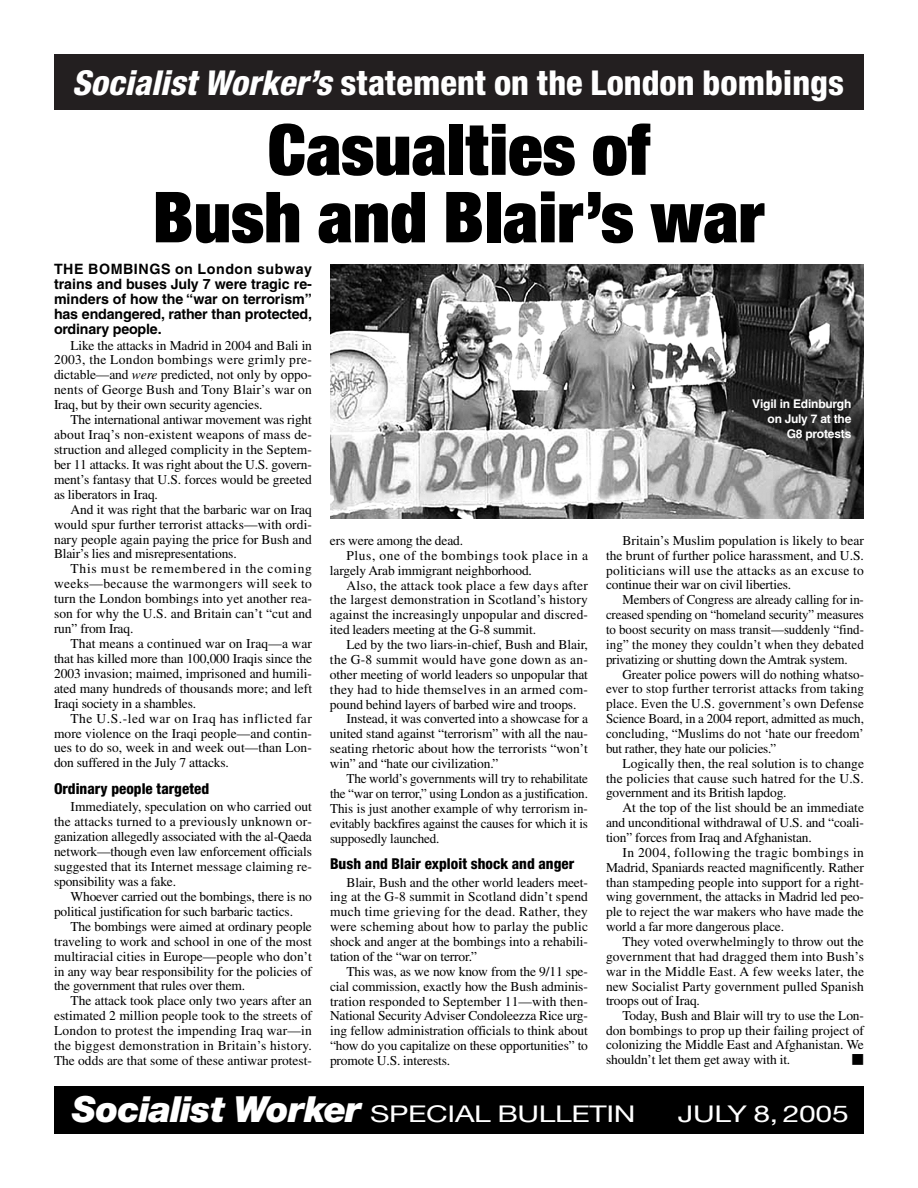
<style>
.page{position:relative;width:918px;height:1188px;background:#fff}
.page>*{position:absolute;margin:0;border:0;box-sizing:border-box;transform-origin:0 0}
.t1{font:900 expanded 70.5px/67.5px "Helvetica Neue";letter-spacing:.01em;color:#000;text-align:center}
.t2{font:italic 900 36px "Helvetica Neue";letter-spacing:-.025em;color:#fff}
.t3{font:800 condensed 34.35px "Helvetica Neue";letter-spacing:.005em;color:#fff}
.t4{font:23.1px "Helvetica Neue";letter-spacing:-.01em;color:#fff;scale:1.3 1}
.t5{font:800 condensed 15px "Helvetica Neue";color:#000}
.t6{font:700 14.25px/14.9px "Helvetica";letter-spacing:-.01em;color:#000;text-align:justify}
.t7{font:13.5px/14.9px "Times";letter-spacing:-.01em;color:#000;text-align:justify}
.t8{font:13.5px/14.9px "Times";letter-spacing:-.01em;color:#000;text-align:justify;scale:.96 1}
.t9{font:13.5px "Times";letter-spacing:.02em;color:#000}
.t10{font:13.5px "Times";letter-spacing:.015em;color:#000}
.t11{font:13.5px "Times";letter-spacing:.045em;color:#000}
.t12{font:13.5px "Universal Newswith Comm Pi";color:#000}
.t13{font:700 12px/15px "Helvetica";letter-spacing:-.015em;color:#fff;text-align:right}
.s1{font-style:italic}
.s2{font-weight:400;font-style:normal;font-size:23.1px}
</style>
<div class="page">
<div style="left:54px;top:54px;width:810px;height:56px;background:#231f20"></div>
<img style="left:330px;top:264px;width:534px;height:255px">
<div style="left:54px;top:1086px;width:810px;height:48px;background:#000"></div>
<h3 class="t3" style="left:72px;top:71px;width:774px"><span class="s1">Socialist Worker’s</span> statement on the London bombings</h3>
<h1 class="t1" style="left:153px;top:124px;width:613px">Casualties of<br>Bush and Blair’s war</h1>
<p class="t6" style="left:54px;top:263px;width:260px">THE BOMBINGS on London subway trains and buses July 7 were tragic re&shy;minders of how the “war on terrorism” has endangered, rather than protected, ordinary people.</p>
<p class="t7" style="left:54px;top:339px;width:260px;text-indent:16px">Like the attacks in Madrid in 2004 and Bali in 2003, the London bombings were grimly pre&shy;dictable—and <span class="s1">were</span> predicted, not only by oppo&shy;nents of George Bush and Tony Blair’s war on Iraq, but by their own security agencies.</p>
<p class="t7" style="left:54px;top:414px;width:260px;text-indent:16px">The international antiwar movement was right about Iraq’s non-existent weapons of mass de&shy;struction and alleged complicity in the Septem&shy;ber 11 attacks. It was right about the U.S. govern&shy;ment’s fantasy that U.S. forces would be greeted as liberators in Iraq.</p>
<p class="t7" style="left:54px;top:503px;width:260px;text-indent:16px">And it was right that the barbaric war on Iraq would spur further terrorist attacks—with ordi&shy;nary people again paying the price for Bush and Blair’s lies and misrepresentations.</p>
<p class="t7" style="left:54px;top:563px;width:260px;text-indent:16px">This must be remembered in the coming weeks—because the warmongers will seek to turn the London bombings into yet another rea&shy;son for why the U.S. and Britain can’t “cut and run” from Iraq.</p>
<p class="t7" style="left:54px;top:637px;width:260px;text-indent:16px">That means a continued war on Iraq—a war that has killed more than 100,000 Iraqis since the 2003 invasion; maimed, imprisoned and humili&shy;ated many hundreds of thousands more; and left Iraqi society in a shambles.</p>
<p class="t7" style="left:54px;top:712px;width:260px;text-indent:16px">The U.S.-led war on Iraq has inflicted far more violence on the Iraqi people—and contin&shy;ues to do so, week in and week out—than Lon&shy;don suffered in the July 7 attacks.</p>
<p class="t5" style="left:54px;top:783px;width:157px">Ordinary people targeted</p>
<p class="t7" style="left:54px;top:801px;width:260px;text-indent:16px">Immediately, speculation on who carried out the attacks turned to a previously unknown or&shy;ganization allegedly associated with the al-Qaeda network—though even law enforcement officials suggested that its Internet message claiming re&shy;sponsibility was a fake.</p>
<p class="t7" style="left:54px;top:890px;width:260px;text-indent:16px">Whoever carried out the bombings, there is no political justification for such barbaric tactics.</p>
<p class="t7" style="left:54px;top:920px;width:260px;text-indent:16px">The bombings were aimed at ordinary people traveling to work and school in one of the most multiracial cities in Europe—people who don’t in any way bear responsibility for the policies of the government that rules over them.</p>
<p class="t7" style="left:54px;top:995px;width:260px;text-indent:16px">The attack took place only two years after an estimated 2 million people took to the streets of London to protest the impending Iraq war—in the biggest demonstration in Britain’s history.<br>The odds are that some of these antiwar protest-</p>
<p class="t7" style="left:330px;top:534px;width:135px">ers were among the dead.</p>
<p class="t11" style="left:346px;top:550px;width:243px">Plus, one of the bombings took place in a</p>
<p class="t7" style="left:330px;top:564px;width:203px">largely Arab immigrant neighborhood.</p>
<p class="t9" style="left:346px;top:580px;width:243px">Also, the attack took place a few days after</p>
<p class="t10" style="left:330px;top:595px;width:260px">the largest demonstration in Scotland’s history</p>
<p class="t7" style="left:330px;top:609px;width:260px">against the increasingly unpopular and discred-</p>
<p class="t7" style="left:330px;top:624px;width:208px">ited leaders meeting at the G-8 summit.</p>
<p class="t7" style="left:346px;top:638px;width:243px">Led by the two liars-in-chief, Bush and Blair,</p>
<p class="t9" style="left:330px;top:654px;width:260px">the G-8 summit would have gone down as an-</p>
<p class="t7" style="left:330px;top:668px;width:259px">other meeting of world leaders so unpopular that</p>
<p class="t9" style="left:330px;top:684px;width:260px">they had to hide themselves in an armed com-</p>
<p class="t7" style="left:330px;top:698px;width:248px">pound behind layers of barbed wire and troops.</p>
<p class="t7" style="left:346px;top:713px;width:243px">Instead, it was converted into a showcase for a</p>
<p class="t7" style="left:330px;top:728px;width:260px">united stand against “terrorism” with all the nau-</p>
<p class="t7" style="left:330px;top:743px;width:260px">seating rhetoric about how the terrorists “won’t</p>
<p class="t7" style="left:330px;top:757px;width:170px">win” and “hate our civilization.”</p>
<p class="t7" style="left:346px;top:772px;width:243px">The world’s governments will try to rehabilitate</p>
<p class="t7" style="left:330px;top:787px;width:259px">the “war on terror,” using London as a justification.</p>
<p class="t7" style="left:330px;top:802px;width:259px">This is just another example of why terrorism in-</p>
<p class="t7" style="left:330px;top:817px;width:259px">evitably backfires against the causes for which it is</p>
<p class="t7" style="left:330px;top:832px;width:111px">supposedly launched.</p>
<p class="t5" style="left:330px;top:858px;width:246px">Bush and Blair exploit shock and anger</p>
<p class="t7" style="left:330px;top:876px;width:260px;text-indent:16px">Blair, Bush and the other world leaders meet&shy;ing at the G-8 summit in Scotland didn’t spend much time grieving for the dead. Rather, they were scheming about how to parlay the public shock and anger at the bombings into a rehabili&shy;tation of the “war on terror.”</p>
<p class="t7" style="left:330px;top:965px;width:260px;text-indent:16px">This was, as we now know from the 9/11 spe&shy;cial commission, exactly how the Bush adminis&shy;tration responded to September 11—with then-National Security Adviser Condoleezza Rice urg&shy;ing fellow administration officials to think about “how do you capitalize on these opportunities” to promote U.S. interests.</p>
<p class="t13" style="left:752px;top:398px;width:101px">Vigil in Edinburgh on July 7 at the<br>G8 protests</p>
<p class="t7" style="left:606px;top:534px;width:260px;text-indent:16px">Britain’s Muslim population is likely to bear the brunt of further police harassment, and U.S. politicians will use the attacks as an excuse to continue their war on civil liberties.</p>
<p class="t8" style="left:606px;top:594px;width:270px;text-indent:16px">Members of Congress are already calling for in&shy;creased spending on “homeland security” measures to boost security on mass transit—suddenly “find&shy;ing” the money they couldn’t when they debated privatizing or shutting down the Amtrak system.</p>
<p class="t7" style="left:606px;top:668px;width:260px;text-indent:16px">Greater police powers will do nothing whatso&shy;ever to stop further terrorist attacks from taking place. Even the U.S. government’s own Defense Science Board, in a 2004 report, admitted as much, concluding, “Muslims do not ‘hate our freedom’ but rather, they hate our policies.”</p>
<p class="t7" style="left:606px;top:757px;width:260px;text-indent:16px">Logically then, the real solution is to change the policies that cause such hatred for the U.S. government and its British lapdog.</p>
<p class="t7" style="left:606px;top:802px;width:260px;text-indent:16px">At the top of the list should be an immediate and unconditional withdrawal of U.S. and “coali&shy;tion” forces from Iraq and Afghanistan.</p>
<p class="t7" style="left:606px;top:846px;width:259px;text-indent:16px">In 2004, following the tragic bombings in Madrid, Spaniards reacted magnificently. Rather than stampeding people into support for a right&shy;wing government, the attacks in Madrid led peo&shy;ple to reject the war makers who have made the world a far more dangerous place.</p>
<p class="t7" style="left:606px;top:935px;width:260px;text-indent:16px">They voted overwhelmingly to throw out the government that had dragged them into Bush’s war in the Middle East. A few weeks later, the new Socialist Party government pulled Spanish troops out of Iraq.</p>
<p class="t7" style="left:606px;top:1009px;width:260px;text-indent:16px">Today, Bush and Blair will try to use the Lon&shy;don bombings to prop up their failing project of colonizing the Middle East and Afghanistan. We shouldn’t let them get away with it.</p>
<p class="t12" style="left:852px;top:1054px;width:14px">-</p>
<h2 class="t2" style="left:72px;top:1097px;width:565px">Socialist Worker <span class="s2">SPECIAL BULLETIN</span></h2>
<h3 class="t4" style="left:678px;top:1106px;width:133px">JULY 8, 2005</h3>
</div>
